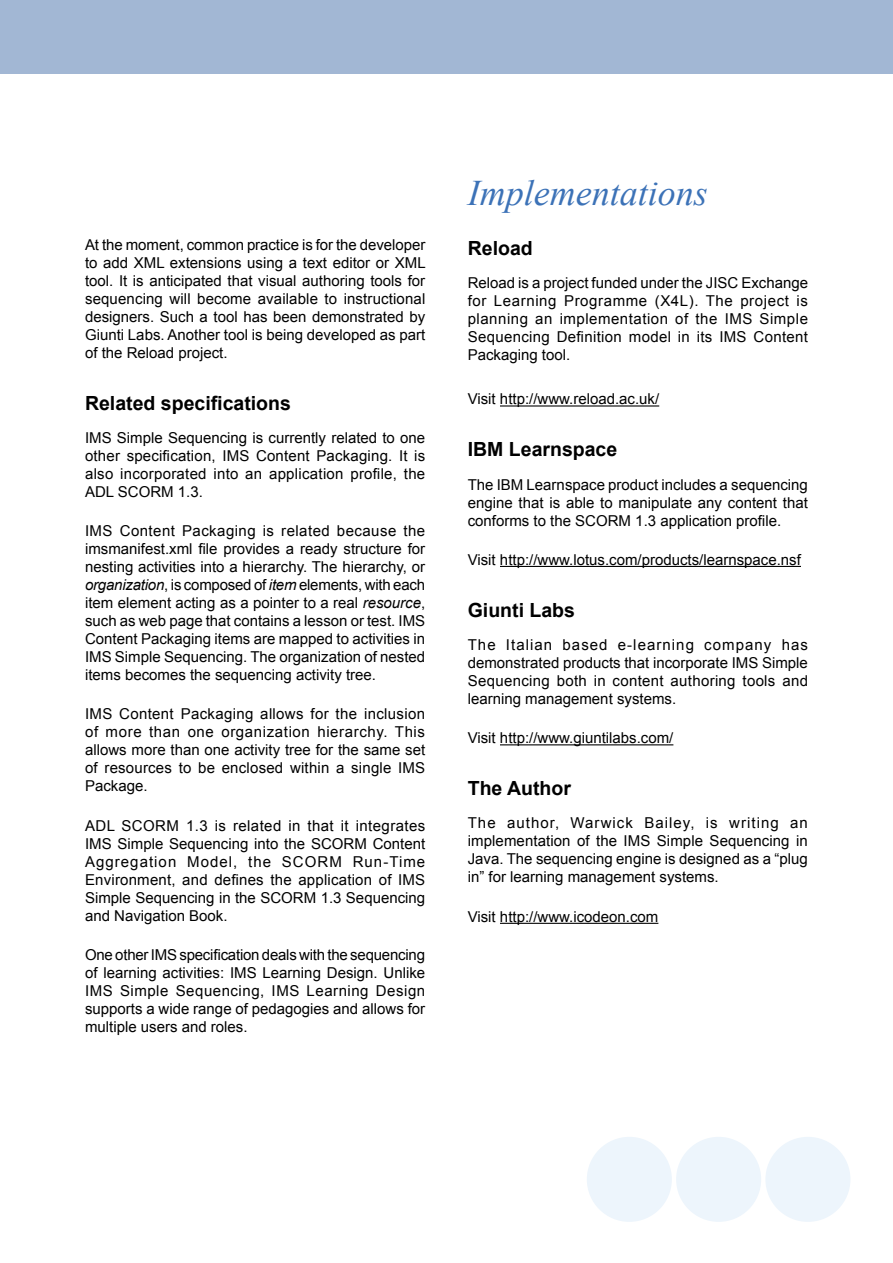
<style>
.page{position:relative;width:893px;height:1263px;background:#fff}
.page>*{position:absolute;margin:0;border:0;box-sizing:border-box;transform-origin:0 0}
.t1{font:italic 36px "Times New Roman";color:#3c72b7}
.t2{font:700 19.5px "Arial";color:#000}
.t3{font:15px/18px "Arial";color:#000;text-align:justify}
.s1{font-style:italic}
</style>
<div class="page">
<div style="left:0;top:0;width:893px;height:74px;background:#a2b7d4"></div>
<div style="left:765px;top:1137px;width:85px;height:85px;background:#edf5fc;border-radius:50%"></div>
<div style="left:676px;top:1137px;width:85px;height:85px;background:#edf5fc;border-radius:50%"></div>
<div style="left:587px;top:1137px;width:85px;height:85px;background:#edf5fc;border-radius:50%"></div>
<hr style="left:500px;top:405px;width:159px;height:1px;background:#000">
<hr style="left:500px;top:566px;width:301px;height:1px;background:#000">
<hr style="left:500px;top:744px;width:173px;height:1px;background:#000">
<hr style="left:500px;top:923px;width:158px;height:1px;background:#000">
<p class="t3" style="left:85px;top:236px;width:342px">At the moment, common practice is for the developer to add XML extensions using a text editor or XML tool. It is anticipated that visual authoring tools for sequencing will become available to instructional designers. Such a tool has been demonstrated by Giunti Labs. Another tool is being developed as part of the Reload project.</p>
<h2 class="t2" style="left:85px;top:390px;width:207px">Related specifications</h2>
<p class="t3" style="left:85px;top:429px;width:342px">IMS Simple Sequencing is currently related to one other specification, IMS Content Packaging. It is also incorporated into an application profile, the ADL SCORM 1.3.</p>
<p class="t3" style="left:85px;top:522px;width:342px">IMS Content Packaging is related because the imsmanifest.xml file provides a ready structure for nesting activities into a hierarchy. The hierarchy, or <span class="s1">organization</span>, is composed of <span class="s1">item</span> elements, with each item element acting as a pointer to a real <span class="s1">resource</span>, such as web page that contains a lesson or test. IMS Content Packaging items are mapped to activities in IMS Simple Sequencing. The organization of nested items becomes the sequencing activity tree.</p>
<p class="t3" style="left:85px;top:705px;width:342px">IMS Content Packaging allows for the inclusion of more than one organization hierarchy. This allows more than one activity tree for the same set of resources to be enclosed within a single IMS Package.</p>
<p class="t3" style="left:85px;top:817px;width:342px">ADL SCORM 1.3 is related in that it integrates IMS Simple Sequencing into the SCORM Content Aggregation Model, the SCORM Run-Time Environment, and defines the application of IMS Simple Sequencing in the SCORM 1.3 Sequencing and Navigation Book.</p>
<p class="t3" style="left:85px;top:946px;width:342px">One other IMS specification deals with the sequencing of learning activities: IMS Learning Design. Unlike IMS Simple Sequencing, IMS Learning Design supports a wide range of pedagogies and allows for multiple users and roles.</p>
<h1 class="t1" style="left:468px;top:168px;width:241px">Implementations</h1>
<h2 class="t2" style="left:468px;top:235px;width:67px">Reload</h2>
<p class="t3" style="left:468px;top:274px;width:342px">Reload is a project funded under the JISC Exchange for Learning Programme (X4L). The project is planning an implementation of the IMS Simple Sequencing Definition model in its IMS Content Packaging tool.</p>
<p class="t3" style="left:468px;top:390px;width:193px">Visit http://www.reload.ac.uk/</p>
<h2 class="t2" style="left:468px;top:437px;width:151px">IBM Learnspace</h2>
<p class="t3" style="left:468px;top:475px;width:342px">The IBM Learnspace product includes a sequencing engine that is able to manipulate any content that conforms to the SCORM 1.3 application profile.</p>
<p class="t3" style="left:468px;top:551px;width:335px">Visit http://www.lotus.com/products/learnspace.nsf</p>
<h2 class="t2" style="left:468px;top:597px;width:109px">Giunti Labs</h2>
<p class="t3" style="left:468px;top:636px;width:342px">The Italian based e-learning company has demonstrated products that incorporate IMS Simple Sequencing both in content authoring tools and learning management systems.</p>
<p class="t3" style="left:468px;top:729px;width:207px">Visit http://www.giuntilabs.com/</p>
<h2 class="t2" style="left:468px;top:776px;width:105px">The Author</h2>
<p class="t3" style="left:468px;top:814px;width:342px">The author, Warwick Bailey, is writing an implementation of the IMS Simple Sequencing in Java. The sequencing engine is designed as a “plug in” for learning management systems.</p>
<p class="t3" style="left:468px;top:908px;width:192px">Visit http://www.icodeon.com</p>
</div>
